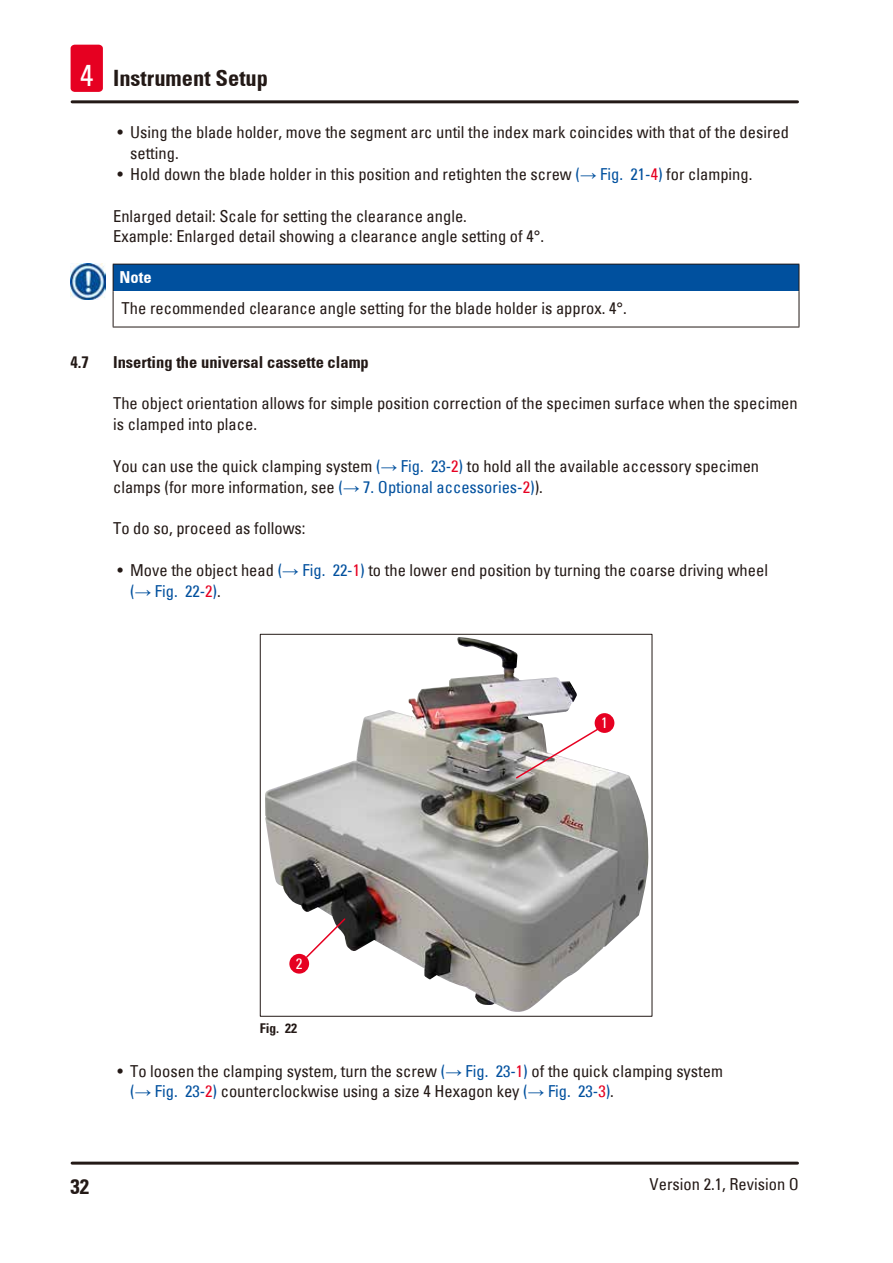
<style>
.page{position:relative;width:893px;height:1263px;background:#fff}
.page>*{position:absolute;margin:0;border:0;box-sizing:border-box;transform-origin:0 0}
.t1{font:700 condensed 22.5px "Univers";color:#231916}
.t2{font:700 condensed 21px "Univers";color:#231916}
.Description_text{font:condensed 16.5px/20.9px "Univers";color:#231916}
.Source_of_danger{font:condensed 16.5px "Univers";color:#231916}
.t3{font:700 condensed 16.5px "Univers";color:#231916}
.Signalword__no_use_allowed{font:700 condensed 16.5px "Univers";color:#fff}
.t4{font:condensed 15px "Univers";color:#fff}
.t5{font:700 condensed 13.5px "Univers";color:#231916}
.s1{font-weight:400;font-size:30px;color:#fff}
.s2{color:#00509e}
.s3{font-family:"Arial";font-stretch:normal;color:#00509e}
.s4{color:#e60021}
</style>
<div class="page">
<hr style="left:72px;top:1161px;width:725px;height:3px;background:#231916">
<hr style="left:72px;top:100px;width:725px;height:3px;background:#231916">
<div style="left:71px;top:45px;width:32px;height:47px;background:#e60021;border-radius:4px"></div>
<div style="left:113px;top:264px;width:686px;height:27px;background:#00509e"></div>
<hr style="left:113px;top:291px;width:1px;height:36px;background:#231916">
<hr style="left:799px;top:291px;width:1px;height:36px;background:#231916">
<hr style="left:113px;top:327px;width:686px;height:1px;background:#231916">
<hr style="left:113px;top:264px;width:686px;height:1px;background:#231916">
<svg style="left:113px;top:264px;width:1px;height:27px"></svg>
<svg style="left:799px;top:264px;width:1px;height:27px"></svg>
<img style="left:71px;top:264px;width:34px;height:36px">
<img style="left:265px;top:637px;width:384px;height:375px">
<div style="left:260px;top:634px;width:392px;height:383px;border:1px solid #231916"></div>
<div style="left:595px;top:713px;width:19px;height:20px;background:#e60021;border-radius:50%"></div>
<svg style="left:515px;top:726px;width:86px;height:54px"></svg>
<div style="left:289px;top:954px;width:20px;height:19px;background:#e60021;border-radius:50%"></div>
<svg style="left:305px;top:917px;width:42px;height:42px"></svg>
<h1 class="t1" style="left:80px;top:65px;width:190px"><span class="s1">4</span> Instrument Setup</h1>
<p class="Description_text" style="left:130px;top:122px;width:660px;text-indent:-13px">• Using the blade holder, move the segment arc until the index mark coincides with that of the desired setting.</p>
<p class="Description_text" style="left:117px;top:163px;width:636px">• Hold down the blade holder in this position and retighten the screw <span class="s2">(</span><span class="s3">→</span> <span class="s2">Fig. 21‑</span><span class="s4">4</span><span class="s2">)</span> for clamping.</p>
<p class="Description_text" style="left:113px;top:205px;width:432px">Enlarged detail: Scale for setting the clearance angle.<br>Example: Enlarged detail showing a clearance angle setting of 4°.</p>
<p class="Signalword__no_use_allowed" style="left:119px;top:267px;width:34px">Note</p>
<p class="Source_of_danger" style="left:122px;top:298px;width:507px">The recommended clearance angle setting for the blade holder is approx. 4°.</p>
<p class="t3" style="left:71px;top:352px;width:20px">4.7</p>
<p class="t3" style="left:113px;top:352px;width:257px">Inserting the universal cassette clamp</p>
<p class="Description_text" style="left:113px;top:393px;width:686px">The object orientation allows for simple position correction of the specimen surface when the specimen is clamped into place.</p>
<p class="Description_text" style="left:113px;top:455px;width:648px">You can use the quick clamping system <span class="s2">(</span><span class="s3">→</span> <span class="s2">Fig. 23‑</span><span class="s4">2</span><span class="s2">)</span> to hold all the available accessory specimen clamps (for more information, see <span class="s2">(</span><span class="s3">→</span> <span class="s2">7. Optional accessories‑</span><span class="s4">2</span><span class="s2">)</span>).</p>
<p class="Description_text" style="left:113px;top:518px;width:194px">To do so, proceed as follows:</p>
<p class="Description_text" style="left:130px;top:559px;width:639px;text-indent:-13px">• Move the object head <span class="s2">(</span><span class="s3">→</span> <span class="s2">Fig. 22‑</span><span class="s4">1</span><span class="s2">)</span> to the lower end position by turning the coarse driving wheel <span class="s2">(</span><span class="s3">→</span> <span class="s2">Fig. 22‑</span><span class="s4">2</span><span class="s2">)</span>.</p>
<p class="t4" style="left:296px;top:954px;width:8px">2</p>
<p class="t5" style="left:260px;top:1020px;width:39px">Fig. 22</p>
<p class="t4" style="left:601px;top:714px;width:8px">1</p>
<p class="Description_text" style="left:130px;top:1060px;width:594px;text-indent:-13px">• To loosen the clamping system, turn the screw <span class="s2">(</span><span class="s3">→</span> <span class="s2">Fig. 23‑</span><span class="s4">1</span><span class="s2">)</span> of the quick clamping system <span class="s2">(</span><span class="s3">→</span> <span class="s2">Fig. 23‑</span><span class="s4">2</span><span class="s2">)</span> counterclockwise using a size 4 Hexagon key <span class="s2">(</span><span class="s3">→</span> <span class="s2">Fig. 23‑</span><span class="s4">3</span><span class="s2">)</span>.</p>
<p class="t2" style="left:71px;top:1173px;width:20px">32</p>
<p class="Description_text" style="left:650px;top:1173px;width:151px">Version 2.1, Revision O</p>
</div>
